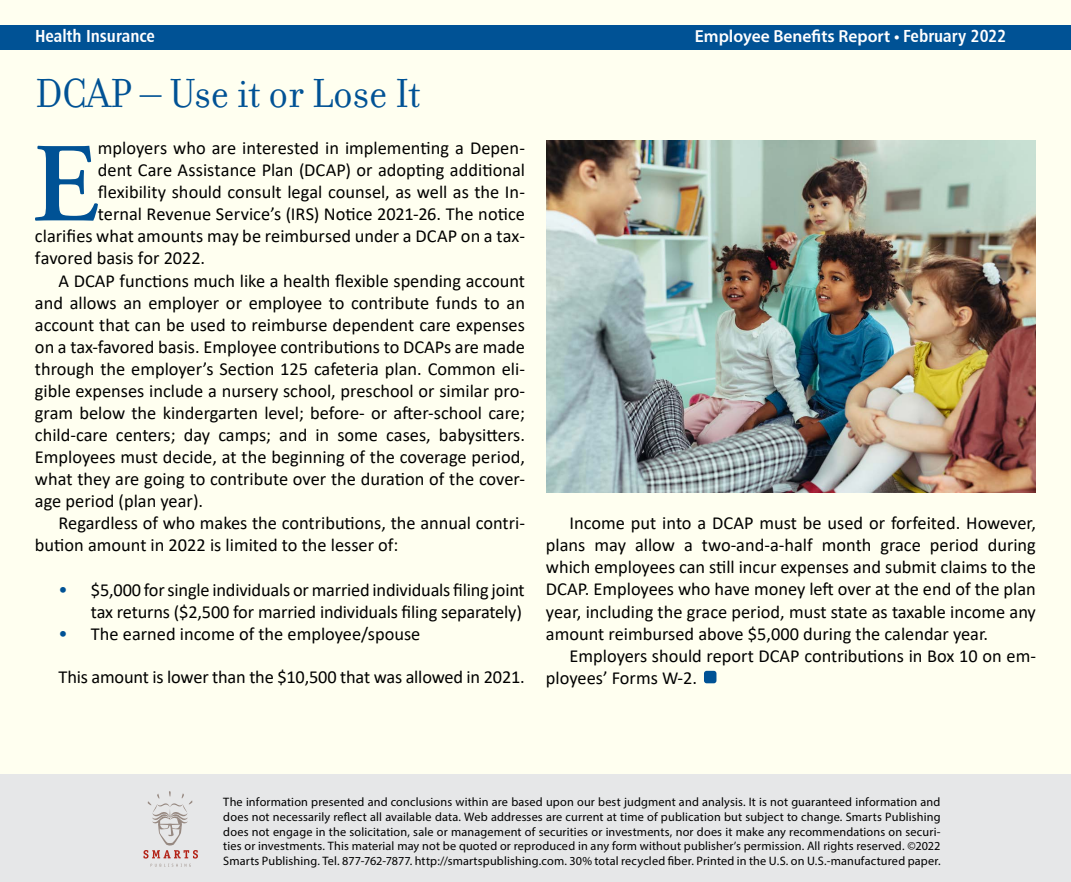
<style>
.page{position:relative;width:1071px;height:882px;background:#fff}
.page>*{position:absolute;margin:0;border:0;box-sizing:border-box;transform-origin:0 0}
.t1{font:600 112.52px "Adobe Garamond Pro";color:#005295}
.t2{font:43.75px "Filosofia OT";color:#005295;scale:.95 1}
.t3{font:18.38px/22.1px "Calibri";color:#000;text-align:right}
.t4{font:600 17.5px "Myriad Pro";color:#fff}
.t5{font:17.5px "Humanist 777 BT Bold Condensed B";color:#fff}
.t6{font:12.25px/14.7px "Myriad Pro";letter-spacing:.01em;color:#000;text-align:justify}
.s1{font-family:"Humanist 777 BT Bold Condensed B";font-weight:400}
.s2{font-family:"Adobe Garamond Pro";font-weight:700;color:#005295}
</style>
<div class="page">
<div style="left:1px;top:1px;width:1070px;height:881px;background:#fffff0"></div>
<div style="left:0;top:25px;width:1071px;height:24px;background:#005295"></div>
<div style="left:0;top:775px;width:1071px;height:107px;background:#e6e7e8"></div>
<svg style="left:144px;top:791px;width:54px;height:76px"></svg>
<img style="left:546px;top:140px;width:490px;height:352px">
<div style="left:704px;top:671px;width:12px;height:12px;background:#005295;border-radius:3px"></div>
<p class="t5" style="left:35px;top:25px;width:121px">Health Insurance</p>
<p class="t4" style="left:695px;top:25px;width:313px">Employee Benefits Report • <span class="s1">February 2022</span></p>
<h2 class="t2" style="left:35px;top:69px;width:408px">DCAP – Use it or Lose It</h2>
<h1 class="t1" style="left:33px;top:120px;width:67px">E</h1>
<p class="t3" style="left:98px;top:137px;width:429px">mployers who are interested in implementing a Depen-</p>
<p class="t3" style="left:98px;top:159px;width:429px">dent Care Assistance Plan (DCAP) or adopting additional</p>
<p class="t3" style="left:98px;top:181px;width:429px">flexibility should consult legal counsel, as well as the In-</p>
<p class="t3" style="left:98px;top:203px;width:429px">ternal Revenue Service’s (IRS) Notice 2021-26. The notice</p>
<p class="t3" style="left:35px;top:225px;width:491px">clarifies what amounts may be reimbursed under a DCAP on a tax-</p>
<p class="t3" style="left:35px;top:247px;width:172px">favored basis for 2022.</p>
<p class="t3" style="left:59px;top:269px;width:468px">A DCAP functions much like a health flexible spending account</p>
<p class="t3" style="left:35px;top:291px;width:491px">and allows an employer or employee to contribute funds to an</p>
<p class="t3" style="left:35px;top:313px;width:492px">account that can be used to reimburse dependent care expenses</p>
<p class="t3" style="left:35px;top:335px;width:492px">on a tax-favored basis. Employee contributions to DCAPs are made</p>
<p class="t3" style="left:35px;top:357px;width:491px">through the employer’s Section 125 cafeteria plan. Common eli-</p>
<p class="t3" style="left:35px;top:379px;width:491px">gible expenses include a nursery school, preschool or similar pro-</p>
<p class="t3" style="left:35px;top:401px;width:492px">gram below the kindergarten level; before- or after-school care;</p>
<p class="t3" style="left:35px;top:423px;width:491px">child-care centers; day camps; and in some cases, babysitters.</p>
<p class="t3" style="left:35px;top:445px;width:491px">Employees must decide, at the beginning of the coverage period,</p>
<p class="t3" style="left:35px;top:467px;width:492px">what they are going to contribute over the duration of the cover-</p>
<p class="t3" style="left:35px;top:489px;width:170px">age period (plan year).</p>
<p class="t3" style="left:59px;top:511px;width:468px">Regardless of who makes the contributions, the annual contri-</p>
<p class="t3" style="left:35px;top:534px;width:365px">bution amount in 2022 is limited to the lesser of:</p>
<p class="t3" style="left:59px;top:578px;width:467px"><span class="s2">•</span> $5,000 for single individuals or married individuals filing joint tax returns ($2,500 for married individuals filing separately)</p>
<p class="t3" style="left:59px;top:622px;width:362px"><span class="s2">•</span> The earned income of the employee/spouse</p>
<p class="t3" style="left:59px;top:665px;width:468px">This amount is lower than the $10,500 that was allowed in 2021.</p>
<p class="t3" style="left:546px;top:512px;width:492px;text-align:justify;text-indent:24px">Income put into a DCAP must be used or forfeited. However, plans may allow a two-and-a-half month grace period during which employees can still incur expenses and submit claims to the DCAP. Employees who have money left over at the end of the plan year, including the grace period, must state as taxable income any amount reimbursed above $5,000 during the calendar year.</p>
<p class="t3" style="left:546px;top:644px;width:492px;text-align:left;text-indent:24px">Employers should report DCAP contributions in Box 10 on em&shy;ployees’ Forms W-2.</p>
<p class="t6" style="left:223px;top:794px;width:719px">The information presented and conclusions within are based upon our best judgment and analysis. It is not guaranteed information and does not necessarily reflect all available data. Web addresses are current at time of publication but subject to change. Smarts Publishing does not engage in the solicitation, sale or management of securities or investments, nor does it make any recommendations on securi&shy;ties or investments. This material may not be quoted or reproduced in any form without publisher’s permission. All rights reserved. ©2022<br>Smarts Publishing. Tel. 877-762-7877. http://smartspublishing.com. 30% total recycled fiber. Printed in the U.S. on U.S.-manufactured paper.</p>
</div>
